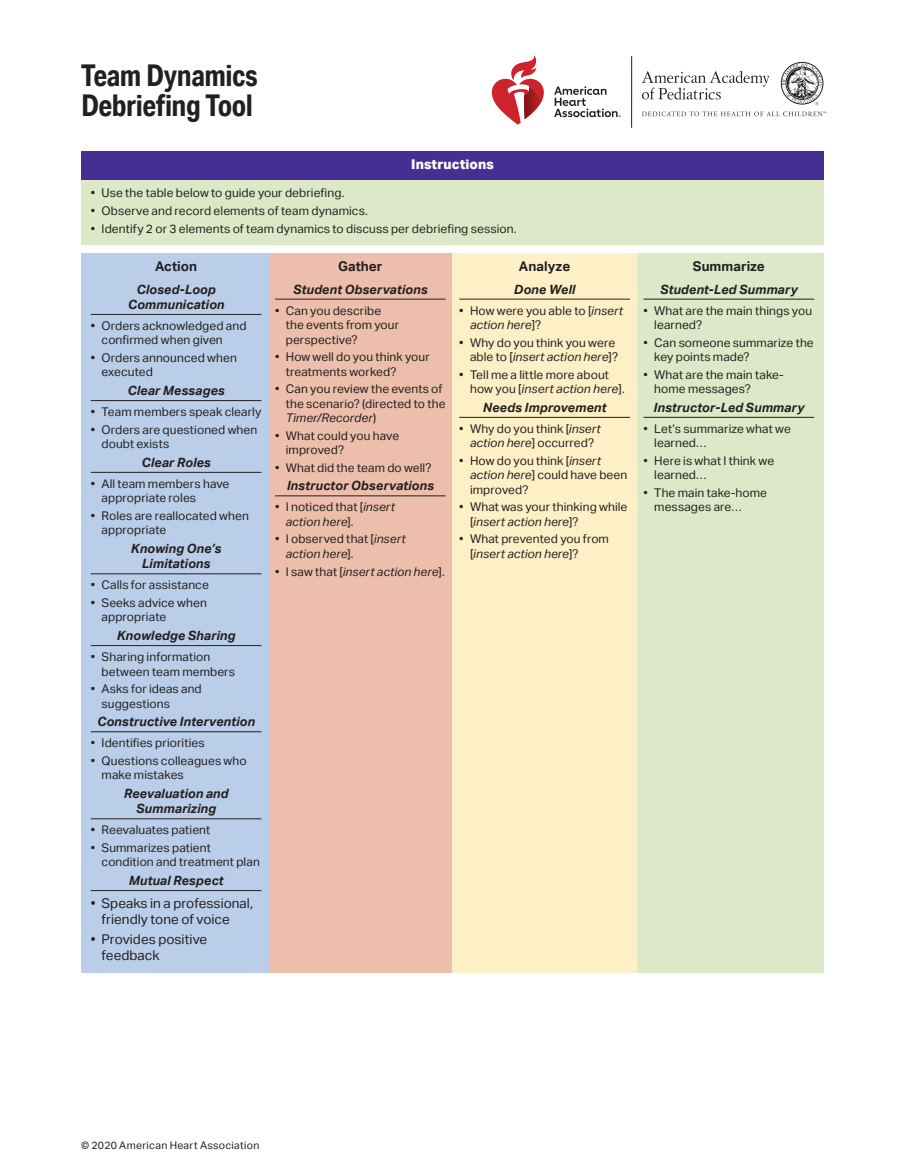
<style>
.page{position:relative;width:905px;height:1175px;background:#fff}
.page>*{position:absolute;margin:0;border:0;box-sizing:border-box;transform-origin:0 0}
.t1{font:700 30px/30px "Aktiv Grotesk Cd";letter-spacing:-.02em;color:#231f20}
.t2{font:13.5px/16.2px "Aktiv Grotesk";color:#231f20}
.t3{font:700 13.5px "Aktiv Grotesk";letter-spacing:.005em;color:#231f20}
.t4{font:800 13.5px "Aktiv Grotesk";letter-spacing:.01em;color:#fff}
.t5{font:italic 700 12.75px/15.3px "Aktiv Grotesk";letter-spacing:.005em;color:#231f20;text-align:center}
.t6{font:12px/14.4px "Aktiv Grotesk";letter-spacing:.005em;color:#231f20}
.t7{font:italic 12px "Aktiv Grotesk";letter-spacing:.005em;color:#231f20}
.t8{font:10.5px "Aktiv Grotesk";letter-spacing:.025em;color:#231f20}
.s1{font-style:italic}
.s2{font-style:normal}
</style>
<div class="page">
<div style="left:81px;top:160px;width:743px;height:85px;background:#dde8c8"></div>
<div style="left:636px;top:254px;width:188px;height:718px;background:#dde8c8"></div>
<div style="left:452px;top:254px;width:184px;height:718px;background:#fef0c6"></div>
<div style="left:268px;top:254px;width:184px;height:718px;background:#edbeab"></div>
<div style="left:81px;top:254px;width:187px;height:718px;background:#bacde9"></div>
<div style="left:81px;top:151px;width:743px;height:28px;background:#452f92"></div>
<hr style="left:91px;top:314px;width:170px;height:1px;background:#231f20">
<hr style="left:91px;top:400px;width:170px;height:1px;background:#231f20">
<hr style="left:91px;top:472px;width:170px;height:1px;background:#231f20">
<hr style="left:91px;top:573px;width:170px;height:1px;background:#231f20">
<hr style="left:91px;top:645px;width:170px;height:1px;background:#231f20">
<hr style="left:91px;top:731px;width:170px;height:1px;background:#231f20">
<hr style="left:91px;top:818px;width:170px;height:1px;background:#231f20">
<hr style="left:91px;top:890px;width:170px;height:1px;background:#231f20">
<hr style="left:275px;top:299px;width:171px;height:1px;background:#231f20">
<hr style="left:275px;top:495px;width:171px;height:1px;background:#231f20">
<hr style="left:459px;top:299px;width:171px;height:1px;background:#231f20">
<hr style="left:459px;top:417px;width:171px;height:1px;background:#231f20">
<hr style="left:643px;top:299px;width:171px;height:1px;background:#231f20">
<hr style="left:643px;top:417px;width:171px;height:1px;background:#231f20">
<svg style="left:554px;top:86px;width:66px;height:31px"></svg>
<svg style="left:492px;top:55px;width:52px;height:70px"></svg>
<hr style="left:631px;top:56px;width:1px;height:72px;background:#231f20">
<svg style="left:642px;top:71px;width:127px;height:29px"></svg>
<svg style="left:642px;top:111px;width:184px;height:5px"></svg>
<svg style="left:780px;top:62px;width:43px;height:43px"></svg>
<h1 class="t1" style="left:81px;top:60px;width:178px">Team Dynamics<br>Debriefing Tool</h1>
<p class="t4" style="left:411px;top:157px;width:84px">Instructions</p>
<p class="t6" style="left:91px;top:186px;width:255px">• Use the table below to guide your debriefing.</p>
<p class="t6" style="left:91px;top:203px;width:278px">• Observe and record elements of team dynamics.</p>
<p class="t6" style="left:91px;top:221px;width:427px">• Identify 2 or 3 elements of team dynamics to discuss per debriefing session.</p>
<p class="t3" style="left:155px;top:259px;width:44px">Action</p>
<p class="t5" style="left:128px;top:281px;width:98px">Closed-Loop<br>Communication</p>
<p class="t6" style="left:102px;top:319px;width:146px;text-indent:-11px">• Orders acknowledged and confirmed when given</p>
<p class="t6" style="left:102px;top:351px;width:137px;text-indent:-11px">• Orders announced when executed</p>
<p class="t5" style="left:127px;top:383px;width:99px">Clear Messages</p>
<p class="t6" style="left:91px;top:405px;width:172px">• Team members speak clearly</p>
<p class="t6" style="left:102px;top:422px;width:157px;text-indent:-11px">• Orders are questioned when doubt exists</p>
<p class="t5" style="left:141px;top:455px;width:71px">Clear Roles</p>
<p class="t6" style="left:102px;top:476px;width:129px;text-indent:-11px">• All team members have appropriate roles</p>
<p class="t6" style="left:102px;top:508px;width:149px;text-indent:-11px">• Roles are reallocated when appropriate</p>
<p class="t5" style="left:131px;top:541px;width:92px">Knowing One’s<br>Limitations</p>
<p class="t6" style="left:91px;top:578px;width:120px">• Calls for assistance</p>
<p class="t6" style="left:102px;top:595px;width:107px;text-indent:-11px">• Seeks advice when appropriate</p>
<p class="t5" style="left:117px;top:628px;width:120px">Knowledge Sharing</p>
<p class="t6" style="left:102px;top:650px;width:135px;text-indent:-11px">• Sharing information between team members</p>
<p class="t6" style="left:102px;top:682px;width:102px;text-indent:-11px">• Asks for ideas and suggestions</p>
<p class="t5" style="left:97px;top:714px;width:159px">Constructive Intervention</p>
<p class="t6" style="left:91px;top:736px;width:115px">• Identifies priorities</p>
<p class="t6" style="left:102px;top:753px;width:147px;text-indent:-11px">• Questions colleagues who make mistakes</p>
<p class="t5" style="left:124px;top:786px;width:106px">Reevaluation and<br>Summarizing</p>
<p class="t6" style="left:91px;top:823px;width:121px">• Reevaluates patient</p>
<p class="t6" style="left:102px;top:840px;width:160px;text-indent:-11px">• Summarizes patient condition and treatment plan</p>
<p class="t5" style="left:129px;top:873px;width:96px">Mutual Respect</p>
<p class="t2" style="left:102px;top:895px;width:153px;text-indent:-11px">• Speaks in a professional, friendly tone of voice</p>
<p class="t2" style="left:102px;top:930px;width:107px;text-indent:-11px">• Provides positive feedback</p>
<p class="t3" style="left:338px;top:259px;width:46px">Gather</p>
<p class="t5" style="left:293px;top:281px;width:136px">Student Observations</p>
<p class="t6" style="left:286px;top:303px;width:115px;text-indent:-11px">• Can you describe the events from your perspective?</p>
<p class="t6" style="left:286px;top:350px;width:145px;text-indent:-11px">• How well do you think your treatments worked?</p>
<p class="t6" style="left:286px;top:382px;width:161px;text-indent:-11px">• Can you review the events of the scenario? (directed to the<br><span class="s1">Timer/Recorder</span>)</p>
<p class="t6" style="left:286px;top:428px;width:115px;text-indent:-11px">• What could you have improved?</p>
<p class="t6" style="left:275px;top:460px;width:158px">• What did the team do well?</p>
<p class="t5" style="left:287px;top:478px;width:149px">Instructor Observations</p>
<p class="t6" style="left:286px;top:500px;width:110px;text-indent:-11px">• I noticed that [<span class="s1">insert action here</span>].</p>
<p class="t6" style="left:286px;top:532px;width:121px;text-indent:-11px">• I observed that [<span class="s1">insert action here</span>].</p>
<p class="t7" style="left:275px;top:564px;width:171px"><span class="s2">• I saw that [</span>insert action here<span class="s2">].</span></p>
<p class="t3" style="left:519px;top:259px;width:53px">Analyze</p>
<p class="t5" style="left:514px;top:281px;width:63px">Done Well</p>
<p class="t6" style="left:470px;top:303px;width:154px;text-indent:-11px">• How were you able to [<span class="s1">insert action here</span>]?</p>
<p class="t6" style="left:459px;top:335px;width:160px;text-align:right">• Why do you think you were able to [<span class="s1">insert action here</span>]?</p>
<p class="t6" style="left:470px;top:367px;width:156px;text-indent:-11px">• Tell me a little more about how you [<span class="s1">insert action here</span>].</p>
<p class="t5" style="left:483px;top:400px;width:125px">Needs Improvement</p>
<p class="t6" style="left:459px;top:421px;width:143px;text-align:center">• Why do you think [<span class="s1">insert action here</span>] occurred?</p>
<p class="t6" style="left:470px;top:453px;width:159px;text-indent:-11px">• How do you think [<span class="s1">insert action here</span>] could have been improved?</p>
<p class="t6" style="left:470px;top:500px;width:159px;text-indent:-11px">• What was your thinking while [<span class="s1">insert action here</span>]?</p>
<p class="t6" style="left:470px;top:532px;width:140px;text-indent:-11px">• What prevented you from [<span class="s1">insert action here</span>]?</p>
<p class="t3" style="left:692px;top:259px;width:74px">Summarize</p>
<p class="t5" style="left:660px;top:281px;width:139px">Student-Led Summary</p>
<p class="t6" style="left:654px;top:303px;width:159px;text-indent:-11px">• What are the main things you learned?</p>
<p class="t6" style="left:654px;top:335px;width:161px;text-indent:-11px">• Can someone summarize the key points made?</p>
<p class="t6" style="left:654px;top:367px;width:131px;text-indent:-11px">• What are the main take&shy;home messages?</p>
<p class="t5" style="left:653px;top:400px;width:152px">Instructor-Led Summary</p>
<p class="t6" style="left:654px;top:421px;width:138px;text-indent:-11px">• Let’s summarize what we learned…</p>
<p class="t6" style="left:654px;top:453px;width:121px;text-indent:-11px">• Here is what I think we learned…</p>
<p class="t6" style="left:654px;top:485px;width:114px;text-indent:-11px">• The main take-home messages are…</p>
<p class="t8" style="left:81px;top:1138px;width:180px">© 2020 American Heart Association</p>
</div>
